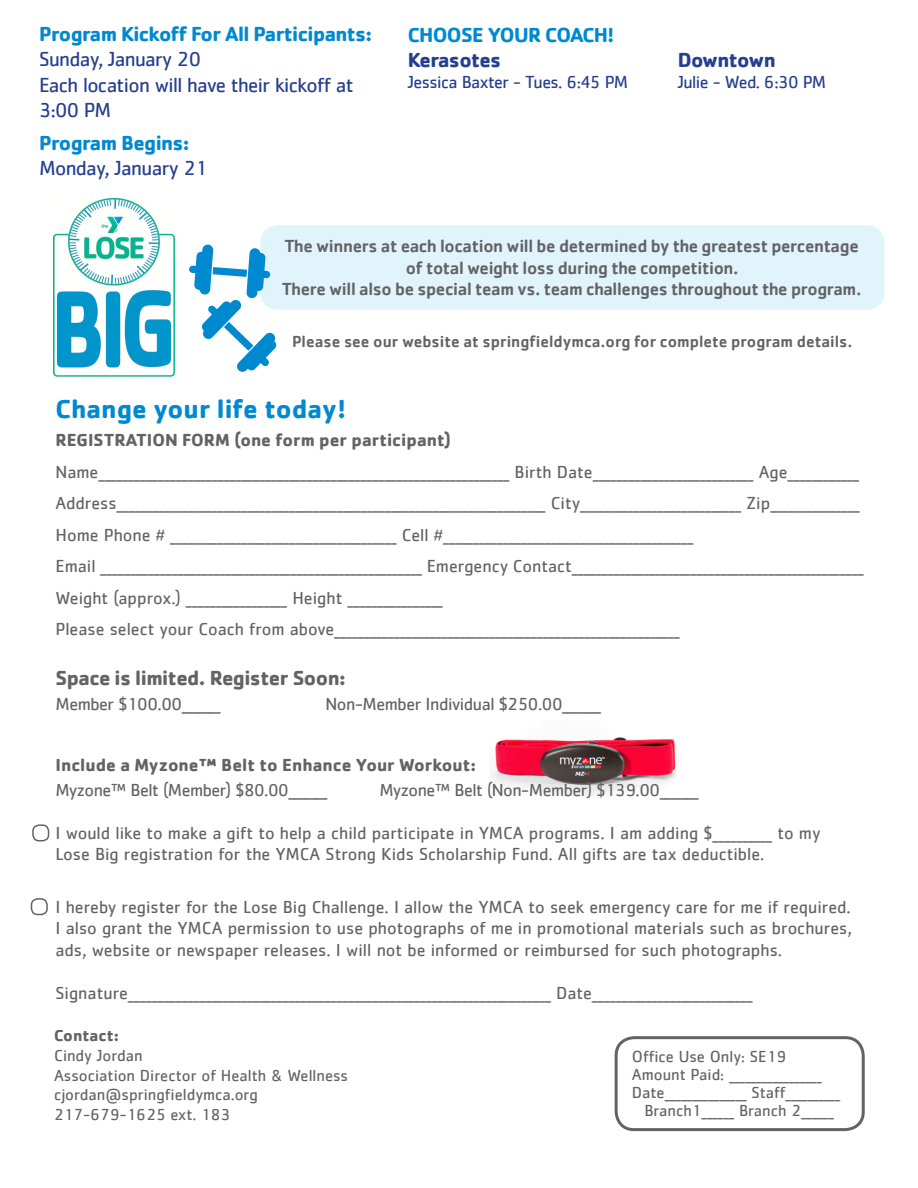
<style>
.page{position:relative;width:918px;height:1188px;background:#fff}
.page>*{position:absolute;margin:0;border:0;box-sizing:border-box;transform-origin:0 0}
.t1{font:700 27px "Cachet";color:#0089cf}
.t2{font:700 21px/25.2px "Cachet";letter-spacing:-.03em;color:#0089cf}
.t3{font:21px/25.2px "Cachet";letter-spacing:-.03em;color:#253f8e}
._02a_Body_text{font:700 21px "Cachet";letter-spacing:-.025em;color:#636366}
.t4{font:700 21px "Cachet";letter-spacing:-.03em;color:#253f8e}
._02a_Body_text-2{font:18px/21.6px "Cachet";color:#636366}
.t5{font:500 18px/21.6px "Cachet";letter-spacing:-.02em;color:#636366;text-align:center}
._02a_Body_text-3{font:700 18px/25.5px "Cachet";color:#636366}
._02a_Body_text-4{font:18px "Cachet";letter-spacing:-.025em;color:#636366}
.t6{font:18px "Cachet";letter-spacing:-.03em;color:#253f8e}
.t7{font:16.5px/19.8px "Cachet";color:#636366}
.t8{font:500 16.5px "Cachet";color:#636366}
.t9{font:700 16.5px "Cachet";color:#636366}
.s1{color:#253f8e}
.s2{font-weight:400}
</style>
<div class="page">
<img style="left:491px;top:737px;width:185px;height:58px">
<div style="left:260px;top:225px;width:625px;height:85px;background:#e1f4fc;border-radius:18px"></div>
<img style="left:53px;top:198px;width:122px;height:179px">
<svg style="left:189px;top:245px;width:87px;height:127px"></svg>
<div style="left:32px;top:824px;width:17px;height:17px;border:2px solid #636366;border-radius:6px"></div>
<div style="left:615px;top:1036px;width:250px;height:95px;border:3px solid #636366;border-radius:18px"></div>
<div style="left:31px;top:898px;width:17px;height:17px;border:2px solid #636366;border-radius:6px"></div>
<p class="t2" style="left:39px;top:21px;width:335px">Program Kickoff For All Participants:</p>
<p class="t3" style="left:39px;top:46px;width:316px">Sunday, January 20<br>Each location will have their kickoff at<br>3:00 PM</p>
<p class="t2" style="left:39px;top:130px;width:152px">Program Begins:</p>
<p class="t3" style="left:39px;top:155px;width:170px">Monday, January 21</p>
<p class="t2" style="left:408px;top:21px;width:208px">CHOOSE YOUR COACH!<br><span class="s1">Kerasotes</span></p>
<p class="t4" style="left:678px;top:46px;width:100px">Downtown</p>
<p class="t6" style="left:408px;top:72px;width:222px">Jessica Baxter - Tues. 6:45 PM</p>
<p class="t6" style="left:678px;top:72px;width:150px">Julie - Wed. 6:30 PM</p>
<p class="t5" style="left:284px;top:235px;width:576px">The winners at each location will be determined by the greatest percentage of total weight loss during the competition.</p>
<p class="t5" style="left:282px;top:278px;width:581px">There will also be special team vs. team challenges throughout the program.</p>
<p class="t8" style="left:292px;top:331px;width:562px">Please see our website at springfieldymca.org for complete program details.</p>
<p class="t1" style="left:56px;top:392px;width:292px">Change your life today!</p>
<p class="_02a_Body_text-3" style="left:56px;top:427px;width:397px">REGISTRATION FORM (one form per participant)</p>
<p class="_02a_Body_text-2" style="left:56px;top:460px;width:805px">Name_____________________________________________________________________ Birth Date___________________________ Age____________</p>
<p class="_02a_Body_text-2" style="left:56px;top:492px;width:806px">Address________________________________________________________________________ City___________________________ Zip_______________</p>
<p class="_02a_Body_text-2" style="left:56px;top:523px;width:639px">Home Phone # ______________________________________ Cell #__________________________________________</p>
<p class="_02a_Body_text-2" style="left:56px;top:555px;width:810px">Email ______________________________________________________ Emergency Contact_________________________________________________</p>
<p class="_02a_Body_text-2" style="left:56px;top:586px;width:389px">Weight (approx.) _________________ Height ________________</p>
<p class="_02a_Body_text-2" style="left:56px;top:618px;width:626px">Please select your Coach from above__________________________________________________________</p>
<p class="_02a_Body_text" style="left:56px;top:664px;width:292px">Space is limited. Register Soon:</p>
<p class="_02a_Body_text-4" style="left:56px;top:694px;width:167px">Member $100.00_______</p>
<p class="_02a_Body_text-4" style="left:326px;top:694px;width:277px">Non-Member Individual $250.00_______</p>
<p class="_02a_Body_text-3" style="left:56px;top:751px;width:422px">Include a Myzone™ Belt to Enhance Your Workout:<br><span class="s2">Myzone™ Belt (Member) $80.00_______</span></p>
<p class="_02a_Body_text-4" style="left:380px;top:780px;width:321px">Myzone™ Belt (Non-Member) $139.00_______</p>
<p class="_02a_Body_text-2" style="left:56px;top:822px;width:767px">I would like to make a gift to help a child participate in YMCA programs. I am adding $__________ to my<br>Lose Big registration for the YMCA Strong Kids Scholarship Fund. All gifts are tax deductible.</p>
<p class="_02a_Body_text-2" style="left:56px;top:895px;width:798px;text-align:justify">I hereby register for the Lose Big Challenge. I allow the YMCA to seek emergency care for me if required.<br>I also grant the YMCA permission to use photographs of me in promotional materials such as brochures, ads, website or newspaper releases. I will not be informed or reimbursed for such photographs.</p>
<p class="_02a_Body_text-2" style="left:56px;top:982px;width:699px">Signature_______________________________________________________________________ Date___________________________</p>
<p class="t9" style="left:54px;top:1025px;width:67px">Contact:</p>
<p class="t7" style="left:54px;top:1045px;width:296px">Cindy Jordan<br>Association Director of Health &amp; Wellness</p>
<p class="t7" style="left:54px;top:1085px;width:206px">cjordan@springfieldymca.org</p>
<p class="t7" style="left:54px;top:1104px;width:178px">217-679-1625 ext. 183</p>
<p class="t7" style="left:632px;top:1047px;width:156px">Office Use Only: SE19</p>
<p class="t7" style="left:632px;top:1066px;width:210px;line-height:18px">Amount Paid: _________________<br>Date_______________ Staff__________</p>
<p class="t7" style="left:644px;top:1101px;width:191px">Branch1______ Branch 2______</p>
</div>
